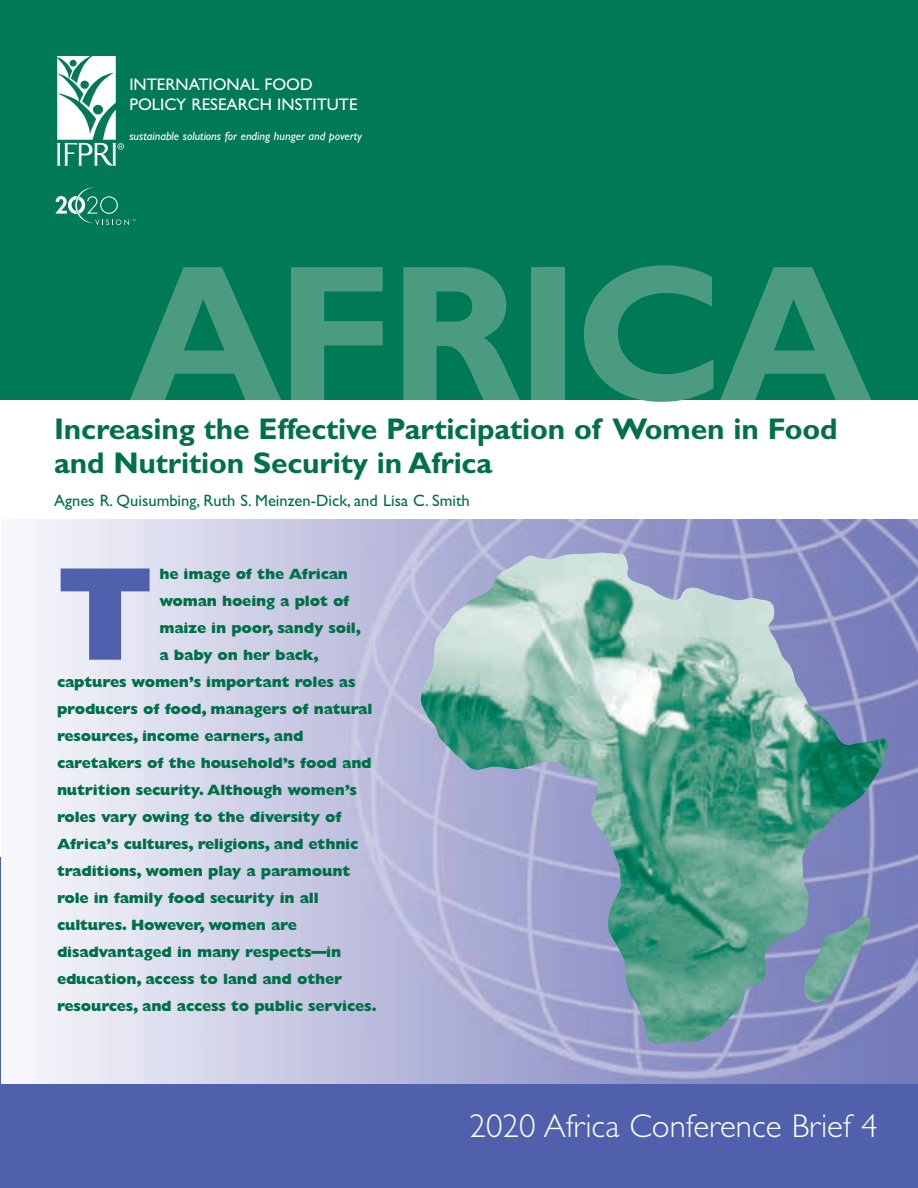
<style>
.page{position:relative;width:918px;height:1188px;background:#fff}
.page>*{position:absolute;margin:0;border:0;box-sizing:border-box;transform-origin:0 0}
.t1{font:700 195px "Gill Sans";letter-spacing:-.03em;color:#4b9b81}
.t2{font:800 133.8px "Gill Sans";color:#5060ac}
.t3{font:300 33px "Gill Sans";color:#fff}
.t4{font:700 30px/33.8px "Gill Sans";letter-spacing:-.005em;color:#007049}
.t5{font:16.8px/19.5px "Gill Sans";color:#fff}
.t6{font:16.5px "Gill Sans";color:#007049}
.t7{font:800 15px "Gill Sans";letter-spacing:-.015em;color:#007049}
.t8{font:italic 12px "Gill Sans";color:#fff}
</style>
<div class="page">
<hr style="left:0;top:857px;width:1px;height:331px;background:#5060ac">
<img style="left:26px;top:520px;width:892px;height:564px">
<img style="left:421px;top:552px;width:208px;height:229px">
<div style="left:0;top:0;width:918px;height:400px;background:#007956"></div>
<div style="left:0;top:1084px;width:918px;height:104px;background:#5060ac"></div>
<img style="left:56px;top:56px;width:69px;height:110px">
<svg style="left:55px;top:188px;width:81px;height:37px"></svg>
<p class="t5" style="left:129px;top:77px;width:230px">INTERNATIONAL FOOD<br>POLICY RESEARCH INSTITUTE</p>
<p class="t8" style="left:129px;top:132px;width:234px">sustainable solutions for ending hunger and poverty</p>
<h1 class="t1" style="left:129px;top:267px;width:744px">AFRICA</h1>
<h3 class="t4" style="left:54px;top:416px;width:785px">Increasing the Effective Participation of Women in Food and Nutrition Security in Africa</h3>
<p class="t6" style="left:54px;top:495px;width:417px">Agnes R. Quisumbing, Ruth S. Meinzen-Dick, and Lisa C. Smith</p>
<h2 class="t2" style="left:57px;top:568px;width:98px">T</h2>
<p class="t7" style="left:159px;top:568px;width:190px">he image of the African</p>
<p class="t7" style="left:159px;top:595px;width:192px">woman hoeing a plot of</p>
<p class="t7" style="left:159px;top:622px;width:203px">maize in poor, sandy soil,</p>
<p class="t7" style="left:159px;top:649px;width:161px">a baby on her back,</p>
<p class="t7" style="left:57px;top:676px;width:300px">captures women’s important roles as</p>
<p class="t7" style="left:57px;top:703px;width:317px">producers of food, managers of natural</p>
<p class="t7" style="left:57px;top:730px;width:248px">resources, income earners, and</p>
<p class="t7" style="left:57px;top:757px;width:316px">caretakers of the household’s food and</p>
<p class="t7" style="left:57px;top:784px;width:302px">nutrition security. Although women’s</p>
<p class="t7" style="left:57px;top:811px;width:286px">roles vary owing to the diversity of</p>
<p class="t7" style="left:57px;top:838px;width:303px">Africa’s cultures, religions, and ethnic</p>
<p class="t7" style="left:57px;top:865px;width:295px">traditions, women play a paramount</p>
<p class="t7" style="left:57px;top:892px;width:263px">role in family food security in all</p>
<p class="t7" style="left:57px;top:919px;width:241px">cultures. However, women are</p>
<p class="t7" style="left:57px;top:946px;width:286px">disadvantaged in many respects—in</p>
<p class="t7" style="left:57px;top:973px;width:287px">education, access to land and other</p>
<p class="t7" style="left:57px;top:1000px;width:321px">resources, and access to public services.</p>
<h3 class="t3" style="left:470px;top:1114px;width:410px">2020 Africa Conference Brief 4</h3>
</div>
